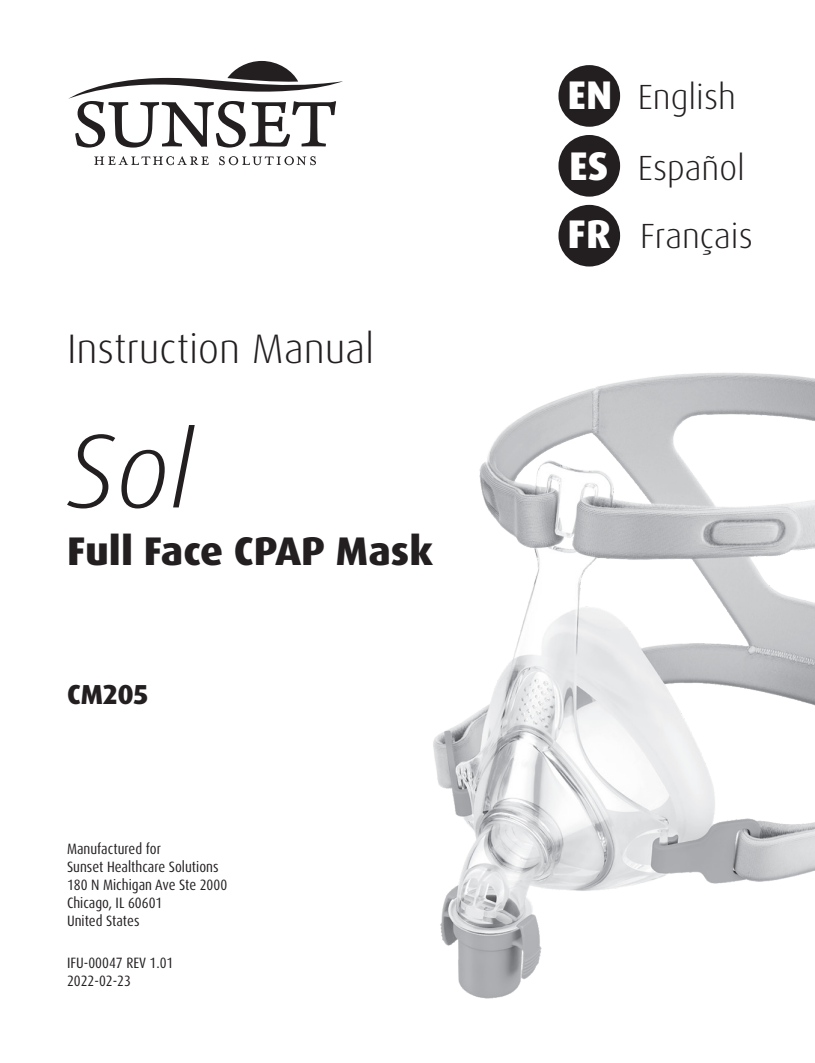
<style>
.page{position:relative;width:815px;height:1063px;background:#fff}
.page>*{position:absolute;margin:0;border:0;box-sizing:border-box;transform-origin:0 0}
.t1{font:italic 300 105px "Dax Pro";color:#231f20}
.t2{font:300 41.25px "Dax Pro";color:#231f20}
.t3{font:800 40px "Dax Pro";color:#231f20}
.t4{font:300 35px/71px "Dax OT";color:#231f20}
.t5{font:800 27.5px "Dax Pro";letter-spacing:-.005em;color:#231f20}
.t6{font:condensed 15px/18px "Dax OT";color:#231f20}
.s1{font-weight:800;font-size:40px;color:#fff}
</style>
<div class="page">
<svg style="left:94px;top:156px;width:115px;height:9px"></svg>
<svg style="left:219px;top:156px;width:97px;height:9px"></svg>
<svg style="left:68px;top:61px;width:275px;height:87px"></svg>
<img style="left:433px;top:373px;width:382px;height:626px">
<div style="left:558px;top:65px;width:62px;height:62px;background:#231f20;border-radius:50%"></div>
<div style="left:558px;top:135px;width:62px;height:62px;background:#231f20;border-radius:50%"></div>
<div style="left:558px;top:205px;width:62px;height:62px;background:#231f20;border-radius:50%"></div>
<h2 class="t2" style="left:67px;top:322px;width:309px">Instruction Manual</h2>
<h1 class="t1" style="left:67px;top:404px;width:128px">Sol</h1>
<h3 class="t3" style="left:67px;top:525px;width:367px">Full Face CPAP Mask</h3>
<h3 class="t5" style="left:67px;top:677px;width:83px">CM205</h3>
<p class="t6" style="left:67px;top:840px;width:162px">Manufactured for<br>Sunset Healthcare Solutions<br>180 N Michigan Ave Ste 2000<br>Chicago, IL 60601<br>United States</p>
<p class="t6" style="left:67px;top:954px;width:108px">IFU-00047 REV 1.01<br>2022-02-23</p>
<h3 class="t4" style="left:567px;top:62px;width:179px"><span class="s1">EN</span> English<br><span class="s1">ES</span> Español</h3>
<h3 class="t4" style="left:568px;top:201px;width:187px"><span class="s1">FR</span> Français</h3>
</div>
